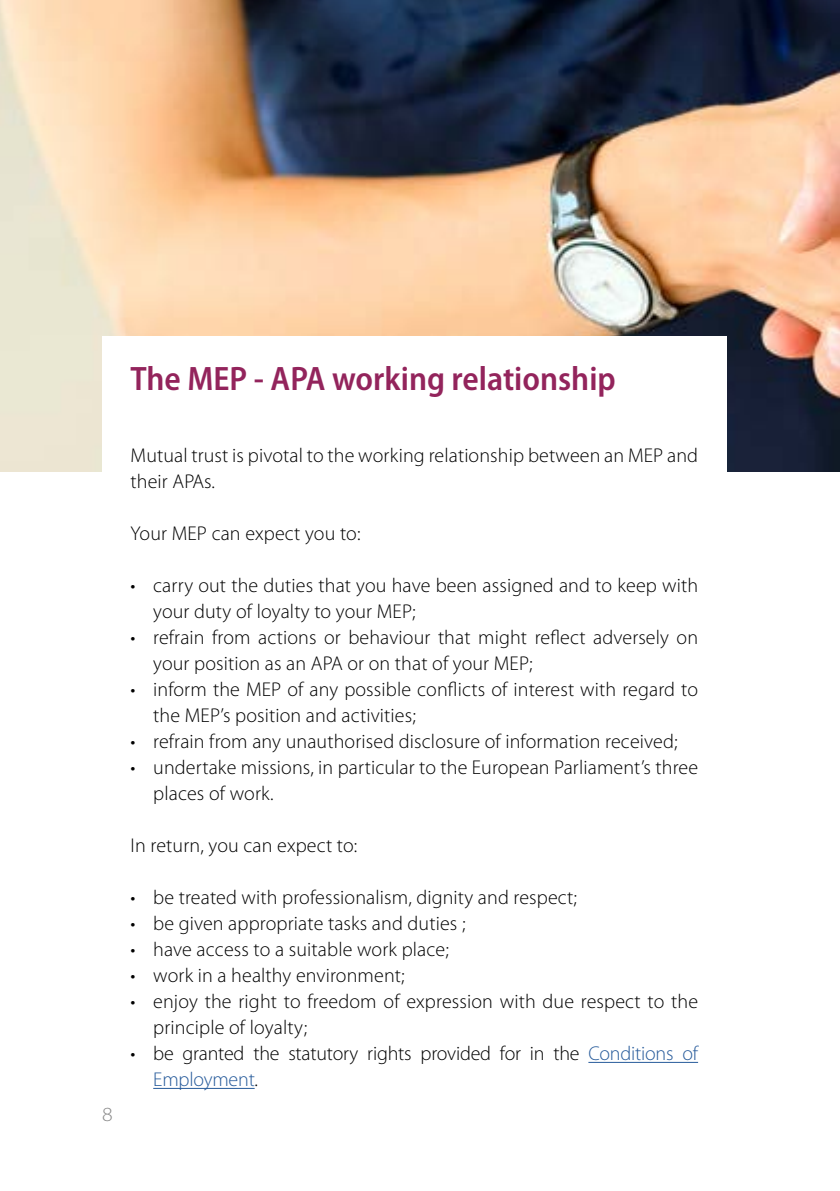
<style>
.page{position:relative;width:840px;height:1191px;background:#fff}
.page>*{position:absolute;margin:0;border:0;box-sizing:border-box;transform-origin:0 0}
.t1{font:600 semi-condensed 34px "Myriad Pro";color:#93245c}
.t2{font:300 20px/26px "Myriad Pro";letter-spacing:.005em;color:#000}
.t3{font:300 semi-expanded 20px "Myriad Pro";color:#878787}
.s1{color:#275b9b}
</style>
<div class="page">
<img style="left:0;top:0;width:839px;height:471px">
<div style="left:102px;top:336px;width:624px;height:778px;background:#fff"></div>
<hr style="left:588px;top:1062px;width:109px;height:1px;background:#275b9b">
<hr style="left:153px;top:1088px;width:101px;height:1px;background:#275b9b">
<h1 class="t1" style="left:130px;top:360px;width:486px">The MEP - APA working relationship</h1>
<p class="t3" style="left:102px;top:1103px;width:12px">8</p>
<p class="t2" style="left:130px;top:443px;width:568px">Mutual trust is pivotal to the working relationship between an MEP and their APAs.</p>
<p class="t2" style="left:130px;top:521px;width:231px">Your MEP can expect you to:</p>
<p class="t2" style="left:153px;top:573px;width:546px;text-indent:-23px">• carry out the duties that you have been assigned and to keep with your duty of loyalty to your MEP;</p>
<p class="t2" style="left:153px;top:625px;width:546px;text-indent:-23px">• refrain from actions or behaviour that might reflect adversely on your position as an APA or on that of your MEP;</p>
<p class="t2" style="left:153px;top:677px;width:546px;text-indent:-23px">• inform the MEP of any possible conflicts of interest with regard to the MEP’s position and activities;</p>
<p class="t2" style="left:130px;top:729px;width:548px">• refrain from any unauthorised disclosure of information received;</p>
<p class="t2" style="left:153px;top:755px;width:546px;text-indent:-23px">• undertake missions, in particular to the European Parliament’s three places of work.</p>
<p class="t2" style="left:130px;top:833px;width:228px">In return, you can expect to:</p>
<p class="t2" style="left:130px;top:885px;width:447px">• be treated with professionalism, dignity and respect;</p>
<p class="t2" style="left:130px;top:911px;width:336px">• be given appropriate tasks and duties ;</p>
<p class="t2" style="left:130px;top:937px;width:320px">• have access to a suitable work place;</p>
<p class="t2" style="left:130px;top:963px;width:275px">• work in a healthy environment;</p>
<p class="t2" style="left:153px;top:989px;width:546px;text-indent:-23px">• enjoy the right to freedom of expression with due respect to the principle of loyalty;</p>
<p class="t2" style="left:153px;top:1041px;width:546px;text-indent:-23px">• be granted the statutory rights provided for in the <span class="s1">Conditions of<br>Employment</span>.</p>
</div>
